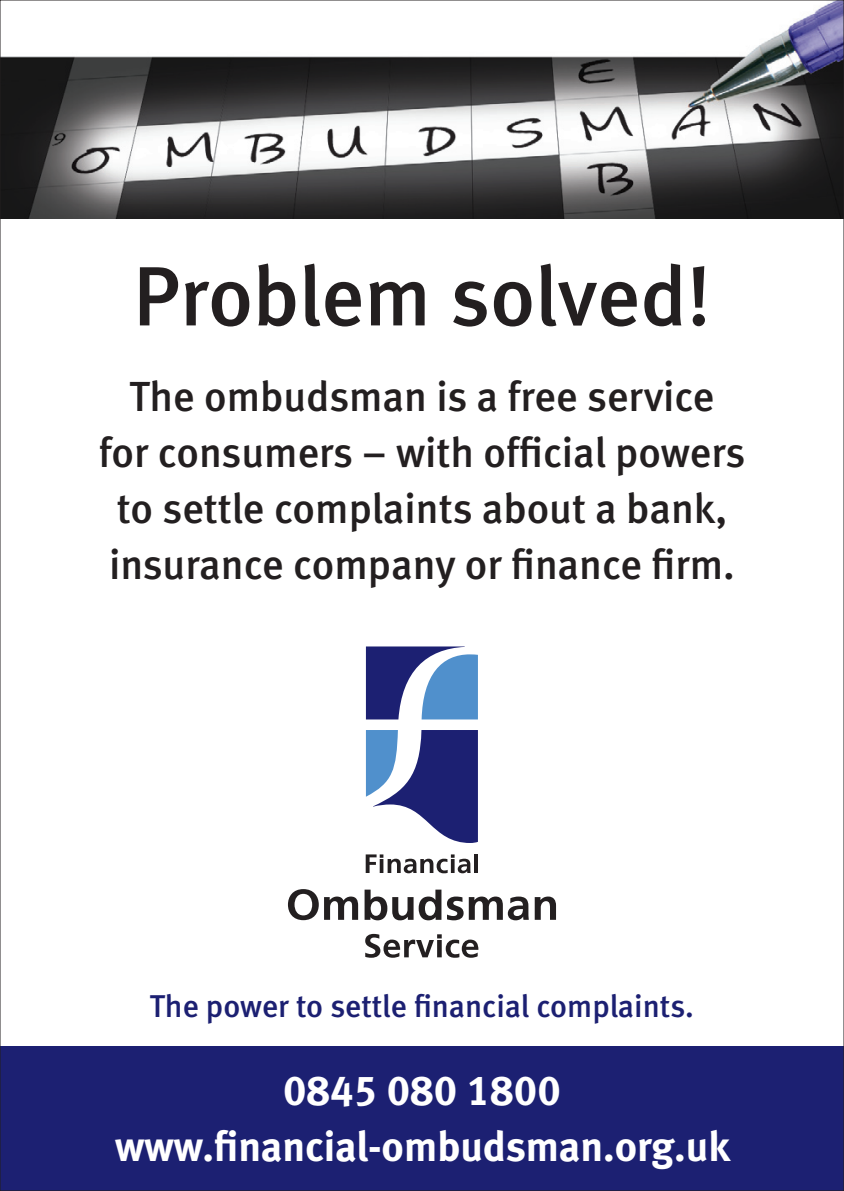
<style>
.page{position:relative;width:844px;height:1191px;background:#fff}
.page>*{position:absolute;margin:0;border:0;box-sizing:border-box;transform-origin:0 0}
.t1{font:84px "Meta Medium LF";letter-spacing:-.005em;color:#231f20}
.t2{font:42px/56px "Meta Medium LF";color:#231f20;text-align:center}
.t3{font:42px/56px "Meta Bold LF";color:#fff;text-align:center}
.t4{font:31.5px "Meta Medium LF";color:#1c2072}
</style>
<div class="page">
<svg style="left:366px;top:730px;width:112px;height:113px"></svg>
<svg style="left:366px;top:646px;width:112px;height:73px"></svg>
<svg style="left:365px;top:854px;width:105px;height:19px"></svg>
<hr style="left:474px;top:854px;width:4px;height:19px;background:#231f20">
<svg style="left:288px;top:889px;width:70px;height:31px"></svg>
<svg style="left:364px;top:889px;width:77px;height:31px"></svg>
<svg style="left:447px;top:896px;width:81px;height:24px"></svg>
<svg style="left:534px;top:896px;width:22px;height:23px"></svg>
<svg style="left:365px;top:934px;width:113px;height:23px"></svg>
<div style="left:0;top:1046px;width:843px;height:145px;background:#1c2072"></div>
<img style="left:2px;top:2px;width:839px;height:216px">
<h1 class="t1" style="left:133px;top:267px;width:579px">Problem solved!</h1>
<p class="t2" style="left:99px;top:372px;width:647px">The ombudsman is a free service<br>for consumers – with official powers to settle complaints about a bank, insurance company or finance firm.</p>
<p class="t4" style="left:150px;top:995px;width:545px">The power to settle financial complaints.</p>
<p class="t3" style="left:115px;top:1065px;width:616px">0845 080 1800 www.financial-ombudsman.org.uk</p>
</div>
